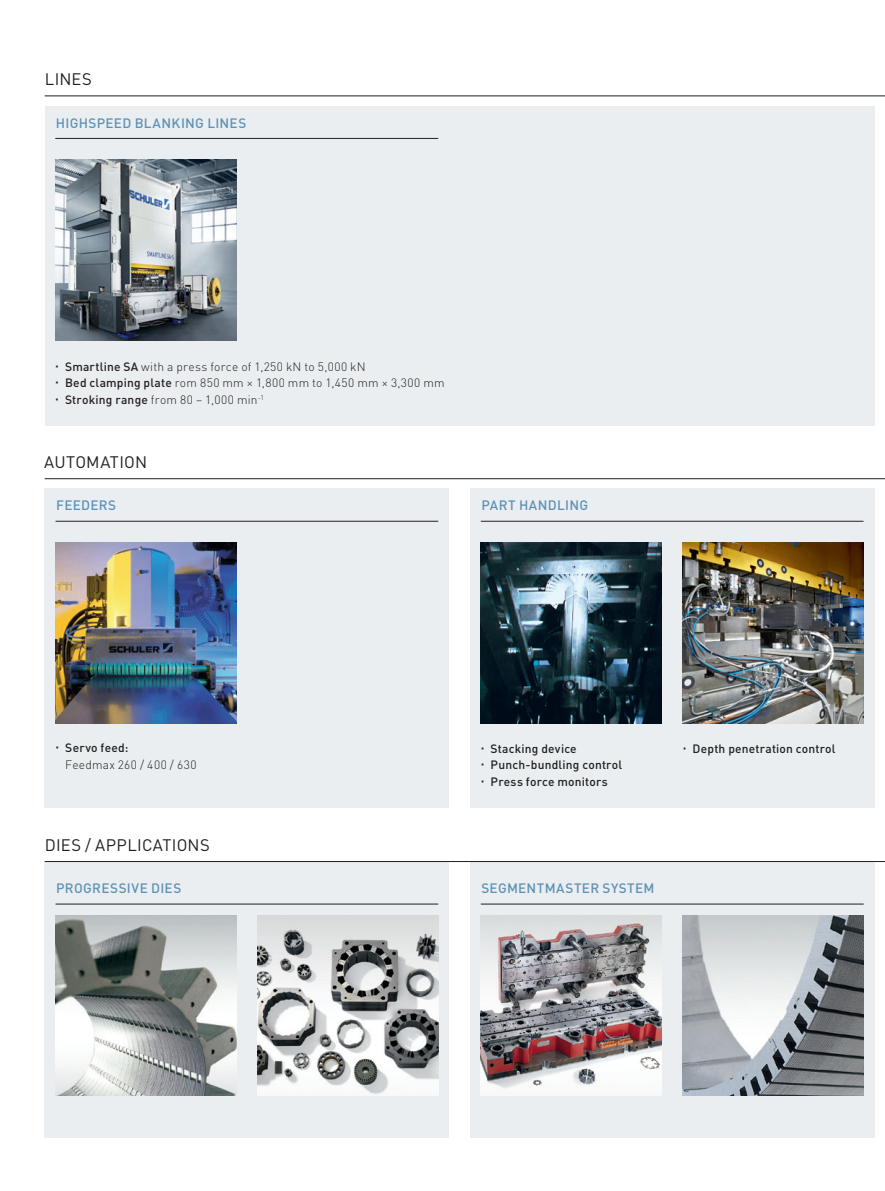
<style>
.page{position:relative;width:885px;height:1191px;background:#fff}
.page>*{position:absolute;margin:0;border:0;box-sizing:border-box;transform-origin:0 0}
.t1{font:16.5px "DIN Pro";letter-spacing:.01em;color:#231f20}
.t2{font:500 13.5px "DIN Pro";letter-spacing:.025em;color:#5e92b6}
.t3{font:300 12px/16.5px "DIN Pro";letter-spacing:.04em;color:#231f20}
.t4{font:500 12px/16.5px "DIN Pro";letter-spacing:.015em;color:#231f20}
.s1{font-weight:500}
</style>
<div class="page">
<div style="left:470px;top:861px;width:404px;height:276px;background:#ebeef0"></div>
<div style="left:45px;top:106px;width:829px;height:319px;background:#ebeef0"></div>
<hr style="left:45px;top:96px;width:839px;height:1px;background:#231f20">
<hr style="left:55px;top:138px;width:383px;height:1px;background:#231f20">
<div style="left:45px;top:489px;width:404px;height:319px;background:#ebeef0"></div>
<div style="left:470px;top:489px;width:404px;height:319px;background:#ebeef0"></div>
<div style="left:45px;top:861px;width:404px;height:276px;background:#ebeef0"></div>
<hr style="left:55px;top:903px;width:383px;height:1px;background:#231f20">
<hr style="left:480px;top:903px;width:383px;height:1px;background:#231f20">
<hr style="left:45px;top:478px;width:839px;height:1px;background:#231f20">
<hr style="left:55px;top:521px;width:383px;height:1px;background:#231f20">
<hr style="left:480px;top:521px;width:383px;height:1px;background:#231f20">
<img style="left:480px;top:542px;width:181px;height:181px">
<img style="left:480px;top:915px;width:181px;height:180px">
<img style="left:682px;top:542px;width:181px;height:181px">
<img style="left:682px;top:915px;width:181px;height:180px">
<img style="left:55px;top:542px;width:181px;height:181px">
<img style="left:55px;top:915px;width:181px;height:180px">
<img style="left:257px;top:915px;width:181px;height:180px">
<img style="left:55px;top:159px;width:181px;height:181px">
<hr style="left:45px;top:861px;width:839px;height:1px;background:#231f20">
<h1 class="t1" style="left:45px;top:66px;width:26px">LINES</h1>
<p class="t2" style="left:56px;top:112px;width:24px">Highsp</p>
<p class="t2" style="left:106px;top:112px;width:141px">eed blanking lines</p>
<p class="t3" style="left:65px;top:357px;width:381px"><span class="s1">Smartline SA</span> with a press force of 1,250 kN to 5,000 kN<br><span class="s1">Bed clamping plate</span> rom 850 mm × 1,800 mm to 1,450 mm × 3,300 mm<br><span class="s1">Stroking range</span> from 80 – 1,000 min<sup>-1</sup></p>
<h1 class="t1" style="left:44px;top:449px;width:101px">AUTOMATION</h1>
<p class="t2" style="left:56px;top:494px;width:60px">Feeders</p>
<p class="t2" style="left:481px;top:494px;width:107px">Part handling</p>
<p class="t4" style="left:65px;top:738px;width:65px">Servo feed:</p>
<p class="t3" style="left:65px;top:755px;width:133px">Feedmax 260 / 400 / 630</p>
<h1 class="t1" style="left:45px;top:831px;width:62px">DIES / APP</h1>
<h1 class="t1" style="left:127px;top:831px;width:71px">LICATIONS</h1>
<p class="t2" style="left:56px;top:877px;width:125px">progressive dies</p>
<p class="t4" style="left:490px;top:739px;width:133px">Stacking device<br>Punch-bundling control<br>Press force monitors</p>
<p class="t4" style="left:692px;top:739px;width:144px">Depth penetration control</p>
<p class="t2" style="left:481px;top:877px;width:175px">Segmentmaster System</p>
</div>
